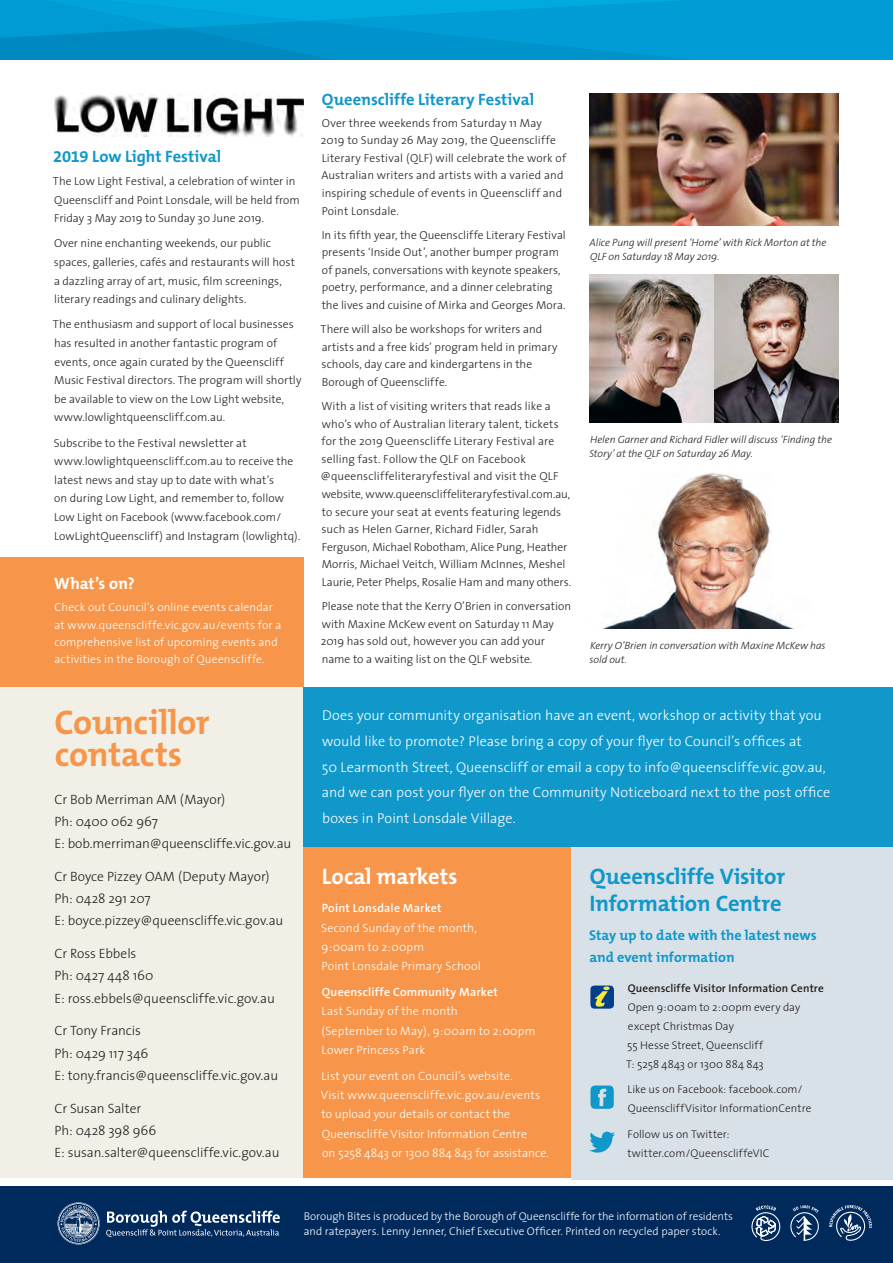
<style>
.page{position:relative;width:893px;height:1263px;background:#fff}
.page>*{position:absolute;margin:0;border:0;box-sizing:border-box;transform-origin:0 0}
.t1{font:700 34.5px/32.7px "The Mix B7";letter-spacing:-.01em;color:#f7964a}
.t2{font:700 22.5px/26.5px "The Mix";letter-spacing:-.005em;color:#1098cb}
.t3{font:700 22.5px "The Mix";letter-spacing:-.01em;color:#fff}
.t4{font:700 16.5px "The Mix B7";letter-spacing:-.005em;color:#1098cb}
.t5{font:700 16.5px "The Mix B7";letter-spacing:-.005em;color:#fff}
.t6{font:300 14.25px/25.8px "The Sans";letter-spacing:.005em;color:#fff}
.t7{font:700 14.25px/22.6px "The Mix";color:#1098cb}
.t8{font:300 13.5px/22.2px "The Sans";letter-spacing:-.005em;color:#231f20}
.t9{font:300 12px/19.4px "The Sans";letter-spacing:.01em;color:#fff}
.t10{font:600 12px "The Sans";letter-spacing:.015em;color:#fff}
.t11{font:300 11.7px/17.5px "The Sans";letter-spacing:.005em;color:#231f20}
.t12{font:300 11.7px/17.4px "The Sans";letter-spacing:.015em;color:#fff}
.t13{font:300 11.25px/19px "The Sans";letter-spacing:.005em;color:#231f20}
.t14{font:300 11.25px/15px "The Sans";color:#fff}
.t15{font:600 11.25px "The Sans";letter-spacing:.01em;color:#231f20}
.t16{font:italic 300 10.5px/14.2px "The Sans";letter-spacing:-.005em;color:#231f20}
</style>
<div class="page">
<div style="left:0;top:1186px;width:893px;height:77px;background:#00295c"></div>
<div style="left:0;top:687px;width:304px;height:491px;background:#f1efe6"></div>
<div style="left:0;top:557px;width:304px;height:130px;background:#f7964a"></div>
<svg style="left:0;top:0;width:893px;height:137px"></svg>
<svg style="left:58px;top:1202px;width:42px;height:42px"></svg>
<svg style="left:106px;top:1210px;width:174px;height:27px"></svg>
<img style="left:54px;top:94px;width:250px;height:42px">
<svg style="left:751px;top:1205px;width:30px;height:36px"></svg>
<svg style="left:790px;top:1205px;width:29px;height:36px"></svg>
<svg style="left:829px;top:1205px;width:43px;height:36px"></svg>
<div style="left:304px;top:846px;width:267px;height:332px;background:#f7964a"></div>
<div style="left:571px;top:846px;width:322px;height:334px;background:#d8e1e7"></div>
<svg style="left:590px;top:985px;width:24px;height:24px"></svg>
<svg style="left:590px;top:1085px;width:24px;height:24px"></svg>
<svg style="left:589px;top:1131px;width:26px;height:22px"></svg>
<div style="left:304px;top:687px;width:589px;height:159px;background:#1098cb"></div>
<img style="left:589px;top:94px;width:250px;height:131px">
<img style="left:589px;top:274px;width:125px;height:149px">
<img style="left:714px;top:274px;width:125px;height:149px">
<img style="left:602px;top:473px;width:192px;height:156px">
<h3 class="t4" style="left:53px;top:148px;width:169px">2019 Low Light Festival</h3>
<p class="t11" style="left:53px;top:172px;width:249px;line-height:18.6px">The Low Light Festival, a celebration of winter in<br>Queenscliff and Point Lonsdale, will be held from<br>Friday 3 May 2019 to Sunday 30 June 2019.</p>
<p class="t11" style="left:54px;top:234px;width:243px;line-height:18.6px">Over nine enchanting weekends, our public spaces, galleries, cafés and restaurants will host a dazzling array of art, music, film screenings, literary readings and culinary delights.</p>
<p class="t11" style="left:53px;top:315px;width:250px;line-height:18.6px">The enthusiasm and support of local businesses has resulted in another fantastic program of events, once again curated by the Queenscliff Music Festival directors. The program will shortly be available to view on the Low Light website, www.lowlightqueenscliff.com.au.</p>
<p class="t11" style="left:54px;top:433px;width:248px;line-height:18.6px">Subscribe to the Festival newsletter at www.lowlightqueenscliff.com.au to receive the latest news and stay up to date with what’s<br>on during Low Light, and remember to, follow Low Light on Facebook (www.facebook.com/ LowLightQueenscliff) and Instagram (lowlightq).</p>
<h3 class="t5" style="left:54px;top:575px;width:82px">What’s on?</h3>
<p class="t12" style="left:54px;top:598px;width:229px">Check out Council’s online events calendar at www.queenscliffe.vic.gov.au/events for a comprehensive list of upcoming events and activities in the Borough of Queenscliffe.</p>
<h1 class="t1" style="left:54px;top:707px;width:157px">Councillor contacts</h1>
<p class="t8" style="left:54px;top:787px;width:238px">Cr Bob Merriman AM (Mayor)<br>Ph: 0400 062 967<br>E: bob.merriman@queenscliffe.vic.gov.au</p>
<p class="t8" style="left:54px;top:865px;width:230px">Cr Boyce Pizzey OAM (Deputy Mayor)<br>Ph: 0428 291 207<br>E: boyce.pizzey@queenscliffe.vic.gov.au</p>
<p class="t8" style="left:54px;top:942px;width:222px">Cr Ross Ebbels<br>Ph: 0427 448 160<br>E: ross.ebbels@queenscliffe.vic.gov.au</p>
<p class="t8" style="left:54px;top:1019px;width:225px">Cr Tony Francis<br>Ph: 0429 117 346<br>E: tony.francis@queenscliffe.vic.gov.au</p>
<p class="t8" style="left:54px;top:1096px;width:227px">Cr Susan Salter<br>Ph: 0428 398 966<br>E: susan.salter@queenscliffe.vic.gov.au</p>
<h3 class="t4" style="left:322px;top:90px;width:214px">Queenscliffe Literary Festival</h3>
<p class="t11" style="left:321px;top:113px;width:247px">Over three weekends from Saturday 11 May 2019 to Sunday 26 May 2019, the Queenscliffe Literary Festival (QLF) will celebrate the work of Australian writers and artists with a varied and inspiring schedule of events in Queenscliff and Point Lonsdale.</p>
<p class="t11" style="left:322px;top:225px;width:246px">In its fifth year, the Queenscliffe Literary Festival presents ‘Inside Out’, another bumper program of panels, conversations with keynote speakers, poetry, performance, and a dinner celebrating the lives and cuisine of Mirka and Georges Mora.</p>
<p class="t11" style="left:321px;top:320px;width:238px">There will also be workshops for writers and artists and a free kids’ program held in primary schools, day care and kindergartens in the Borough of Queenscliffe.</p>
<p class="t11" style="left:321px;top:397px;width:252px">With a list of visiting writers that reads like a who’s who of Australian literary talent, tickets for the 2019 Queenscliffe Literary Festival are selling fast. Follow the QLF on Facebook @queenscliffeliteraryfestival and visit the QLF website, www.queenscliffeliteraryfestival.com.au, to secure your seat at events featuring legends such as Helen Garner, Richard Fidler, Sarah Ferguson, Michael Robotham, Alice Pung, Heather Morris, Michael Veitch, William McInnes, Meshel Laurie, Peter Phelps, Rosalie Ham and many others.</p>
<p class="t11" style="left:321px;top:597px;width:252px">Please note that the Kerry O’Brien in conversation with Maxine McKew event on Saturday 11 May 2019 has sold out, however you can add your name to a waiting list on the QLF website.</p>
<p class="t16" style="left:590px;top:235px;width:238px">Alice Pung will present ‘Home’ with Rick Morton at the<br>QLF on Saturday 18 May 2019.</p>
<p class="t16" style="left:589px;top:432px;width:244px">Helen Garner and Richard Fidler will discuss ‘Finding the<br>Story’ at the QLF on Saturday 26 May.</p>
<p class="t16" style="left:589px;top:638px;width:238px">Kerry O’Brien in conversation with Maxine McKew has sold out.</p>
<p class="t6" style="left:322px;top:702px;width:510px">Does your community organisation have an event, workshop or activity that you would like to promote? Please bring a copy of your flyer to Council’s offices at<br>50 Learmonth Street, Queenscliff or email a copy to info@queenscliffe.vic.gov.au, and we can post your flyer on the Community Noticeboard next to the post office boxes in Point Lonsdale Village.</p>
<h2 class="t3" style="left:322px;top:858px;width:137px">Local markets</h2>
<p class="t10" style="left:322px;top:898px;width:121px">Point Lonsdale Market</p>
<p class="t9" style="left:321px;top:917px;width:161px">Second Sunday of the month,<br>9:00am to 2:00pm<br>Point Lonsdale Primary School</p>
<p class="t10" style="left:322px;top:982px;width:178px">Queenscliffe Community Market</p>
<p class="t9" style="left:321px;top:1001px;width:215px">Last Sunday of the month<br>(September to May), 9:00am to 2:00pm<br>Lower Princess Park</p>
<p class="t9" style="left:321px;top:1065px;width:230px">List your event on Council’s website.<br>Visit www.queenscliffe.vic.gov.au/events to upload your details or contact the Queenscliffe Visitor Information Centre<br>on 5258 4843 or 1300 884 843 for assistance.</p>
<h2 class="t2" style="left:589px;top:863px;width:197px">Queenscliffe Visitor<br>Information Centre</h2>
<p class="t7" style="left:589px;top:923px;width:229px">Stay up to date with the latest news and event information</p>
<p class="t15" style="left:628px;top:979px;width:197px">Queenscliffe Visitor Information Centre</p>
<p class="t13" style="left:626px;top:997px;width:176px">Open 9:00am to 2:00pm every day except Christmas Day<br>55 Hesse Street, Queenscliff<br>T: 5258 4843 or 1300 884 843</p>
<p class="t13" style="left:628px;top:1079px;width:185px">Like us on Facebook: facebook.com/<br>QueenscliffVisitor InformationCentre</p>
<p class="t13" style="left:627px;top:1124px;width:144px">Follow us on Twitter: twitter.com/QueenscliffeVIC</p>
<p class="t14" style="left:304px;top:1209px;width:431px">Borough Bites is produced by the Borough of Queenscliffe for the information of residents and ratepayers. Lenny Jenner, Chief Executive Officer. Printed on recycled paper stock.</p>
</div>
